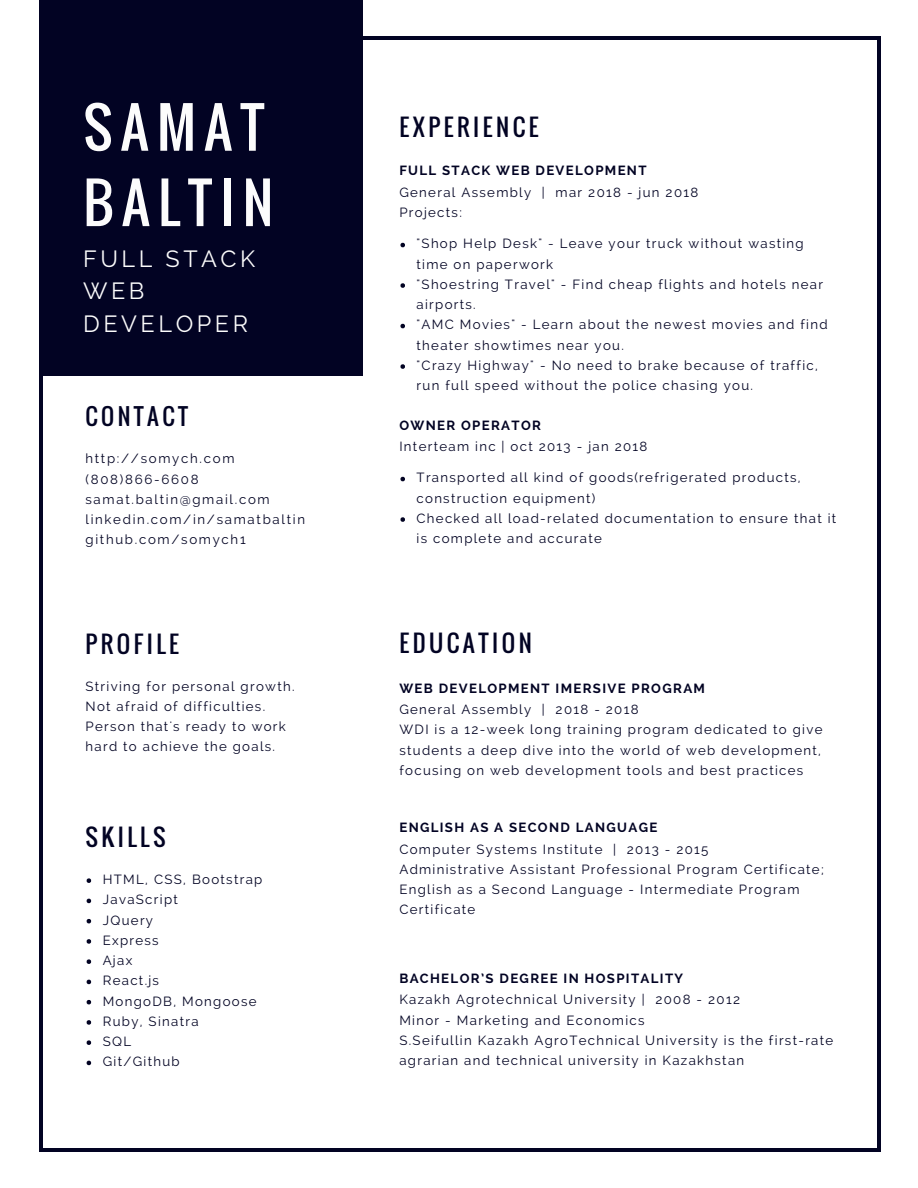
<style>
.page{position:relative;width:918px;height:1188px;background:#fff}
.page>*{position:absolute;margin:0;border:0;box-sizing:border-box;transform-origin:0 0}
.t1{font:54.45px/75.3px "Oswald";letter-spacing:.15em;color:#fcfcfc}
.t2{font:23.4px "Oswald";letter-spacing:.15em;color:#020323}
.t3{font:23.4px/32.7px "Raleway";letter-spacing:.15em;color:#fcfcfc}
.t4{font:22.8px "Oswald";letter-spacing:.15em;color:#020323}
.t5{font:13.2px/20.2px "Raleway";letter-spacing:.1em;color:#020323}
.t6{font:700 13.2px "Raleway";letter-spacing:.1em;color:#020323}
.t7{font:13.2px/20.2px "Raleway";letter-spacing:.13em;color:#020323}
</style>
<div class="page">
<hr style="left:40px;top:39px;width:3px;height:1110px;background:#020323">
<hr style="left:877px;top:39px;width:4px;height:1110px;background:#020323">
<hr style="left:43px;top:1149px;width:835px;height:3px;background:#020323">
<hr style="left:43px;top:36px;width:835px;height:3px;background:#020323">
<div style="left:39px;top:0;width:324px;height:376px;background:#020323"></div>
<svg style="left:87px;top:878px;width:4px;height:5px"></svg>
<svg style="left:87px;top:899px;width:4px;height:4px"></svg>
<svg style="left:87px;top:919px;width:4px;height:4px"></svg>
<svg style="left:87px;top:939px;width:4px;height:5px"></svg>
<svg style="left:87px;top:959px;width:4px;height:5px"></svg>
<svg style="left:87px;top:980px;width:4px;height:4px"></svg>
<svg style="left:87px;top:1000px;width:4px;height:4px"></svg>
<svg style="left:87px;top:1020px;width:4px;height:5px"></svg>
<svg style="left:87px;top:1040px;width:4px;height:5px"></svg>
<svg style="left:87px;top:1061px;width:4px;height:4px"></svg>
<svg style="left:400px;top:243px;width:5px;height:4px"></svg>
<svg style="left:400px;top:283px;width:5px;height:5px"></svg>
<svg style="left:400px;top:324px;width:5px;height:4px"></svg>
<svg style="left:400px;top:364px;width:5px;height:5px"></svg>
<svg style="left:400px;top:477px;width:5px;height:4px"></svg>
<svg style="left:400px;top:517px;width:5px;height:5px"></svg>
<h1 class="t1" style="left:83px;top:88px;width:192px">SAMAT<br>BALTIN</h1>
<h2 class="t3" style="left:83px;top:242px;width:173px">FULL STACK<br>WEB<br>DEVELOPER</h2>
<h3 class="t4" style="left:86px;top:399px;width:104px">CONTACT</h3>
<p class="t7" style="left:86px;top:449px;width:221px">http://somych.com (808)866-6608 samat.baltin@gmail.com linkedin.com/in/samatbaltin github.com/somych1</p>
<h2 class="t2" style="left:86px;top:626px;width:95px">PROFILE</h2>
<p class="t5" style="left:86px;top:676px;width:211px">Striving for personal growth.<br>Not afraid of difficulties.<br>Person that's ready to work hard to achieve the goals.</p>
<h2 class="t2" style="left:86px;top:819px;width:82px">SKILLS</h2>
<p class="t5" style="left:103px;top:869px;width:161px">HTML, CSS, Bootstrap<br>JavaScript<br>JQuery<br>Express<br>Ajax<br>React.js<br>MongoDB, Mongoose<br>Ruby, Sinatra<br>SQL<br>Git/Github</p>
<h2 class="t2" style="left:399px;top:109px;width:141px">EXPERIENCE</h2>
<p class="t6" style="left:399px;top:163px;width:249px">FULL STACK WEB DEVELOPMENT</p>
<p class="t5" style="left:399px;top:182px;width:300px">General Assembly | mar 2018 - jun 2018<br>Projects:</p>
<p class="t5" style="left:417px;top:234px;width:413px">"Shop Help Desk" - Leave your truck without wasting time on paperwork<br>"Shoestring Travel" - Find cheap flights and hotels near airports.<br>"AMC Movies" - Learn about the newest movies and find theater showtimes near you.<br>"Crazy Highway" - No need to brake because of traffic, run full speed without the police chasing you.</p>
<p class="t6" style="left:399px;top:417px;width:143px">OWNER OPERATOR</p>
<p class="t5" style="left:399px;top:436px;width:250px">Interteam inc | oct 2013 - jan 2018</p>
<p class="t5" style="left:417px;top:468px;width:421px">Transported all kind of goods(refrigerated products, construction equipment)<br>Checked all load-related documentation to ensure that it is complete and accurate</p>
<h2 class="t2" style="left:399px;top:625px;width:134px">EDUCATION</h2>
<p class="t6" style="left:399px;top:680px;width:307px">WEB DEVELOPMENT IMERSIVE PROGRAM</p>
<p class="t5" style="left:399px;top:699px;width:425px">General Assembly | 2018 - 2018<br>WDI is a 12-week long training program dedicated to give students a deep dive into the world of web development, focusing on web development tools and best practices</p>
<p class="t6" style="left:399px;top:820px;width:259px">ENGLISH AS A SECOND LANGUAGE</p>
<p class="t5" style="left:399px;top:839px;width:426px">Computer Systems Institute | 2013 - 2015<br>Administrative Assistant Professional Program Certificate; English as a Second Language - Intermediate Program Certificate</p>
<p class="t6" style="left:399px;top:971px;width:285px">BACHELOR’S DEGREE IN HOSPITALITY</p>
<p class="t5" style="left:399px;top:990px;width:435px">Kazakh Agrotechnical University | 2008 - 2012<br>Minor - Marketing and Economics<br>S.Seifullin Kazakh AgroTechnical University is the first-rate agrarian and technical university in Kazakhstan</p>
</div>
